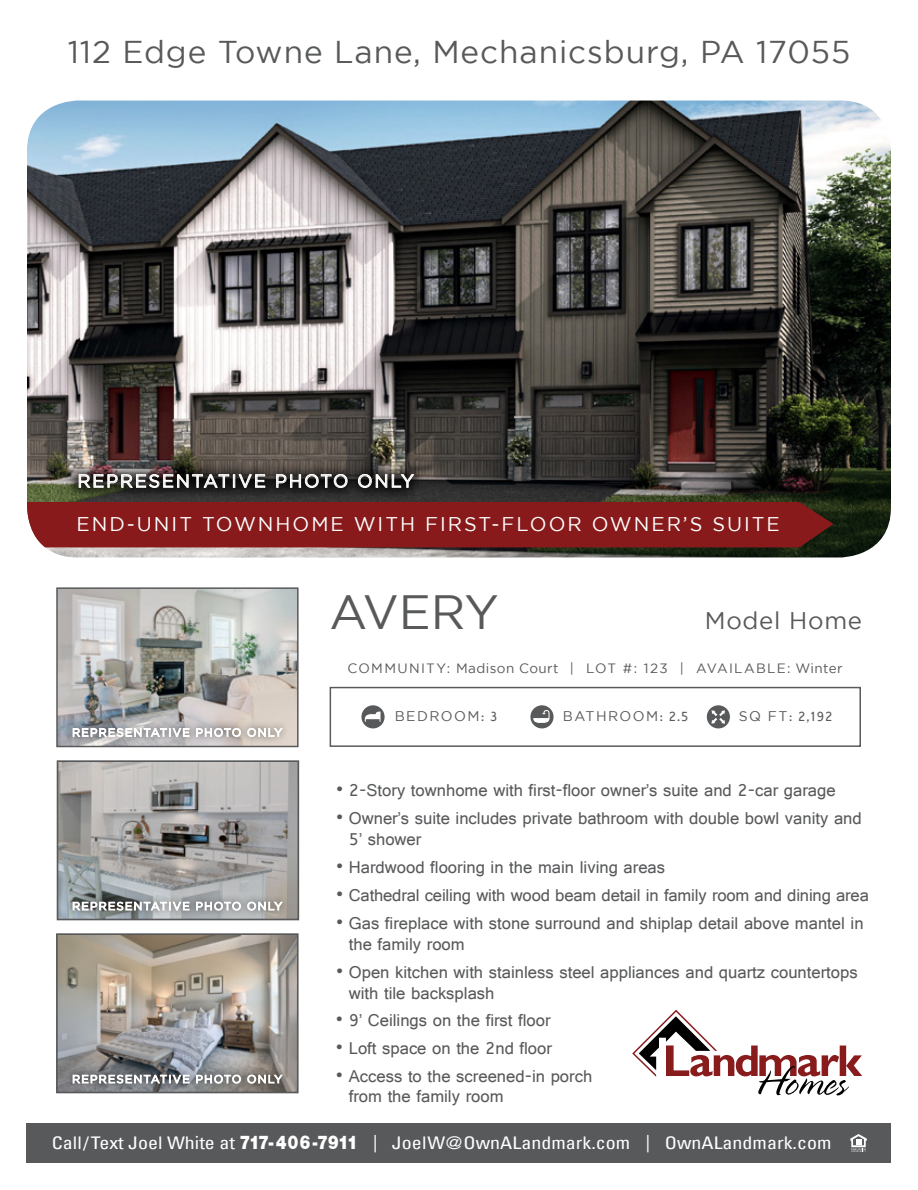
<style>
.page{position:relative;width:918px;height:1190px;background:#fff}
.page>*{position:absolute;margin:0;border:0;box-sizing:border-box;transform-origin:0 0}
.t1{font:48px "Gotham";letter-spacing:-.015em;color:#58595b}
.t2{font:31.5px "Gotham";letter-spacing:.03em;color:#58595b}
.t3{font:24px "Gotham";letter-spacing:.03em;color:#58595b}
.t4{font:19.8px "Gotham";letter-spacing:.1em;color:#fff}
.t5{font:18px/21px "Gautami";color:#58595b}
.t6{font:18px "Gotham";letter-spacing:.1em;color:#fff}
.t7{font:condensed 17.4px "Univers";color:#fff;scale:1.15 1}
.t8{font:13.95px "Gotham";letter-spacing:.1em;color:#58595b}
.t9{font:13.95px "Gautami";color:#58595b}
.t10{font:13.5px "Gotham";letter-spacing:.05em;color:#58595b}
.s1{font-family:"Gautami"}
.s2{font-family:"Gotham"}
.s3{font-family:"Nimbus San Nov D Blac";font-stretch:normal;font-size:19.95px}
</style>
<div class="page">
<img style="left:59px;top:590px;width:237px;height:154px">
<div style="left:56px;top:587px;width:243px;height:160px;border:2px solid #58595b"></div>
<img style="left:60px;top:763px;width:236px;height:154px">
<div style="left:57px;top:760px;width:242px;height:160px;border:2px solid #58595b"></div>
<img style="left:59px;top:936px;width:237px;height:154px">
<div style="left:56px;top:933px;width:243px;height:160px;border:2px solid #58595b"></div>
<div style="left:65px;top:720px;width:224px;height:24px;background:#000;opacity:.75"></div>
<svg style="left:73px;top:727px;width:117px;height:10px"></svg>
<svg style="left:196px;top:727px;width:45px;height:10px"></svg>
<svg style="left:247px;top:727px;width:36px;height:10px"></svg>
<div style="left:65px;top:894px;width:224px;height:24px;background:#000;opacity:.75"></div>
<svg style="left:73px;top:901px;width:117px;height:10px"></svg>
<svg style="left:196px;top:901px;width:45px;height:10px"></svg>
<svg style="left:247px;top:901px;width:36px;height:10px"></svg>
<div style="left:65px;top:1066px;width:224px;height:25px;background:#000;opacity:.75"></div>
<svg style="left:73px;top:1074px;width:117px;height:9px"></svg>
<svg style="left:196px;top:1074px;width:45px;height:9px"></svg>
<svg style="left:247px;top:1074px;width:36px;height:9px"></svg>
<svg style="left:632px;top:1009px;width:230px;height:86px"></svg>
<img style="left:27px;top:100px;width:864px;height:457px">
<div style="left:27px;top:502px;width:806px;height:45px;background:#891a1c"></div>
<div style="left:330px;top:687px;width:531px;height:60px;border:1px solid #58595b"></div>
<div style="left:361px;top:705px;width:24px;height:23px;background:#58595b;border-radius:50%"></div>
<svg style="left:365px;top:711px;width:16px;height:10px"></svg>
<div style="left:530px;top:705px;width:24px;height:23px;background:#58595b;border-radius:50%"></div>
<svg style="left:533px;top:710px;width:17px;height:13px"></svg>
<svg style="left:707px;top:705px;width:23px;height:23px"></svg>
<svg style="left:709px;top:710px;width:18px;height:13px"></svg>
<div style="left:64px;top:460px;width:363px;height:42px;background:#000;opacity:.75"></div>
<svg style="left:79px;top:474px;width:186px;height:14px;background:#6b6968"></svg>
<svg style="left:276px;top:474px;width:72px;height:14px"></svg>
<svg style="left:358px;top:474px;width:57px;height:14px"></svg>
<div style="left:27px;top:1123px;width:864px;height:39px;background:#58595b"></div>
<svg style="left:850px;top:1134px;width:17px;height:17px"></svg>
<h2 class="t2" style="left:68px;top:35px;width:784px">112 Edge Towne Lane, Mechanicsburg, PA 17055</h2>
<p class="t6" style="left:77px;top:471px;width:338px">REPRESENTATIVE PHOTO ONLY</p>
<p class="t4" style="left:77px;top:513px;width:705px">END-UNIT TOWNHOME WITH FIRST-FLOOR OWNER’S SUITE</p>
<h1 class="t1" style="left:330px;top:585px;width:171px">AVERY</h1>
<h3 class="t3" style="left:705px;top:607px;width:159px">Model Home</h3>
<p class="t10" style="left:347px;top:661px;width:497px">COMMUNITY: Madison Court | LOT #: 123 | AVAILABLE: Winter</p>
<p class="t8" style="left:395px;top:708px;width:104px">BEDROOM<span class="s1">: 3</span></p>
<p class="t8" style="left:563px;top:708px;width:128px">BATHROOM<span class="s1">: 2.5</span></p>
<p class="t9" style="left:739px;top:708px;width:96px"><span class="s2">SQ FT</span>: 2,192</p>
<p class="t5" style="left:336px;top:779px;width:501px">• 2-Story townhome with first-floor owner’s suite and 2-car garage</p>
<p class="t5" style="left:349px;top:807px;width:515px;text-indent:-13px">• Owner’s suite includes private bathroom with double bowl vanity and<br>5’ shower</p>
<p class="t5" style="left:336px;top:856px;width:331px">• Hardwood flooring in the main living areas</p>
<p class="t5" style="left:336px;top:884px;width:534px">• Cathedral ceiling with wood beam detail in family room and dining area</p>
<p class="t5" style="left:349px;top:912px;width:516px;text-indent:-13px">• Gas fireplace with stone surround and shiplap detail above mantel in the family room</p>
<p class="t5" style="left:349px;top:960px;width:510px;text-indent:-13px">• Open kitchen with stainless steel appliances and quartz countertops with tile backsplash</p>
<p class="t5" style="left:336px;top:1009px;width:216px">• 9’ Ceilings on the first floor</p>
<p class="t5" style="left:336px;top:1037px;width:218px">• Loft space on the 2nd floor</p>
<p class="t5" style="left:349px;top:1066px;width:245px;line-height:19.5px;text-indent:-13px">• Access to the screened-in porch from the family room</p>
<p class="t7" style="left:52px;top:1131px;width:679px">Call/Text Joel White at <span class="s3">717- 406 -7911</span> | JoelW@OwnALandmark.com | OwnALandmark.com</p>
</div>
